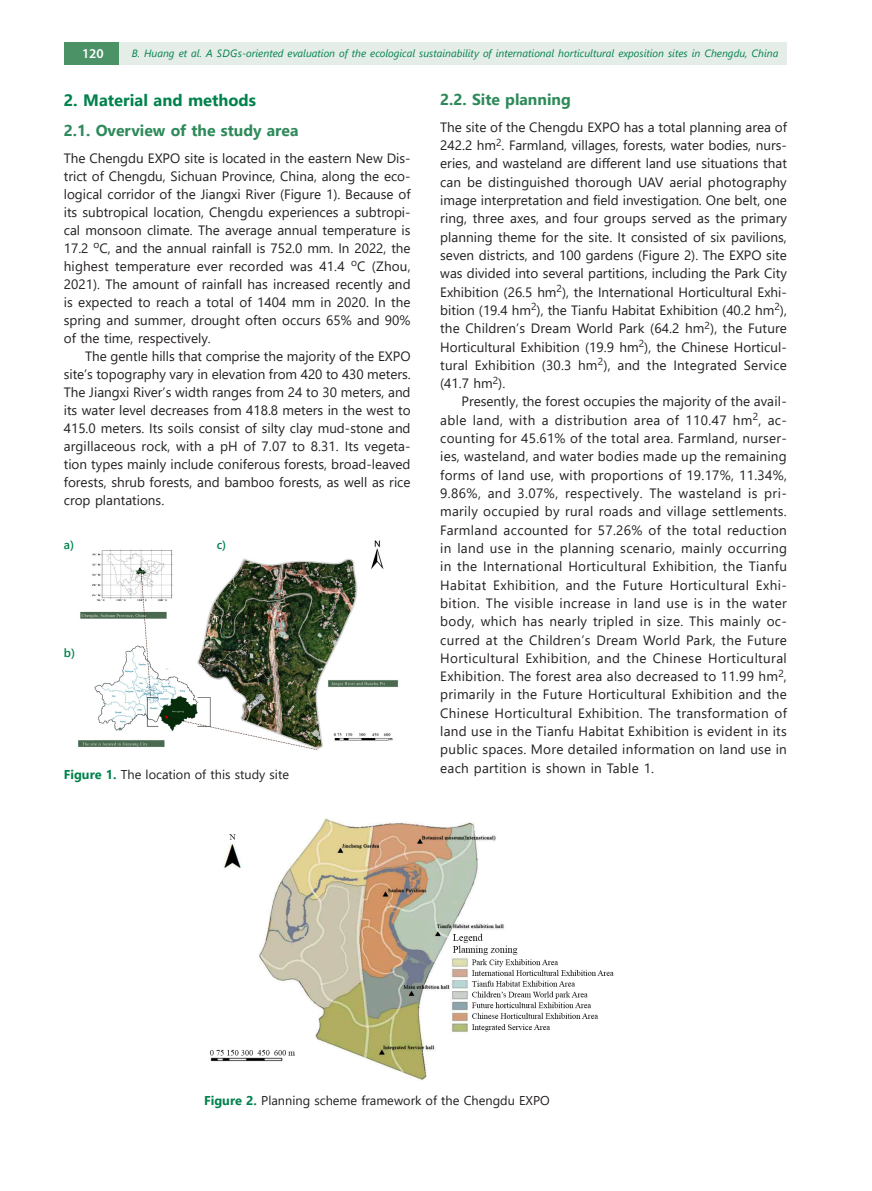
<style>
.page{position:relative;width:872px;height:1191px;background:#fff}
.page>*{position:absolute;margin:0;border:0;box-sizing:border-box;transform-origin:0 0}
.t1{font:700 16.5px "Segoe UI";color:#01824c}
.t2{font:700 15.75px "Segoe UI";color:#2e8a5a}
.t3{font:13.5px/18.3px "Segoe UI";letter-spacing:.005em;color:#231f20;text-align:justify}
.t4{font:600 13.5px "Myriad Pro";color:#fff}
.t5{font:12.75px "Segoe UI";color:#231f20}
.t6{font:600 12px "Segoe UI";color:#01824c}
.t7{font:italic 10.5px "Segoe UI";color:#01824c}
.s1{font-weight:700;color:#01824c}
</style>
<div class="page">
<div style="left:64px;top:43px;width:55px;height:22px;background:#4b9267"></div>
<div style="left:119px;top:43px;width:668px;height:22px;background:#e5ede8"></div>
<img style="left:78px;top:540px;width:321px;height:210px">
<img style="left:210px;top:818px;width:404px;height:262px">
<p class="t4" style="left:82px;top:45px;width:23px">120</p>
<p class="t7" style="left:132px;top:43px;width:648px">B. Huang et al. A SDGs-oriented evaluation of the ecological sustainability of international horticultural exposition sites in Chengdu, China</p>
<p class="t1" style="left:64px;top:84px;width:194px">2. Material and methods</p>
<p class="t2" style="left:64px;top:116px;width:236px">2.1. Overview of the study area</p>
<p class="t3" style="left:64px;top:148px;width:348px">The Chengdu EXPO site is located in the eastern New Dis&shy;trict of Chengdu, Sichuan Province, China, along the eco&shy;logical corridor of the Jiangxi River (Figure 1). Because of its subtropical location, Chengdu experiences a subtropi&shy;cal monsoon climate. The average annual temperature is 17.2 <sup>o</sup>C, and the annual rainfall is 752.0 mm. In 2022, the highest temperature ever recorded was 41.4 <sup>o</sup>C (Zhou, 2021). The amount of rainfall has increased recently and is expected to reach a total of 1404 mm in 2020. In the spring and summer, drought often occurs 65% and 90% of the time, respectively.</p>
<p class="t3" style="left:64px;top:346px;width:348px;text-indent:21px">The gentle hills that comprise the majority of the EXPO site’s topography vary in elevation from 420 to 430 meters.<br>The Jiangxi River’s width ranges from 24 to 30 meters, and its water level decreases from 418.8 meters in the west to 415.0 meters. Its soils consist of silty clay mud-stone and argillaceous rock, with a pH of 7.07 to 8.31. Its vegeta&shy;tion types mainly include coniferous forests, broad-leaved forests, shrub forests, and bamboo forests, as well as rice crop plantations.</p>
<p class="t2" style="left:440px;top:85px;width:132px">2.2. Site planning</p>
<p class="t3" style="left:440px;top:117px;width:348px">The site of the Chengdu EXPO has a total planning area of 242.2 hm<sup>2</sup>. Farmland, villages, forests, water bodies, nurs&shy;eries, and wasteland are different land use situations that can be distinguished thorough UAV aerial photography image interpretation and field investigation. One belt, one ring, three axes, and four groups served as the primary planning theme for the site. It consisted of six pavilions, seven districts, and 100 gardens (Figure 2). The EXPO site was divided into several partitions, including the Park City Exhibition (26.5 hm<sup>2</sup>), the International Horticultural Exhi&shy;bition (19.4 hm<sup>2</sup>), the Tianfu Habitat Exhibition (40.2 hm<sup>2</sup>), the Children’s Dream World Park (64.2 hm<sup>2</sup>), the Future Horticultural Exhibition (19.9 hm<sup>2</sup>), the Chinese Horticul&shy;tural Exhibition (30.3 hm<sup>2</sup>), and the Integrated Service (41.7 hm<sup>2</sup>).</p>
<p class="t3" style="left:440px;top:391px;width:348px;text-indent:21px">Presently, the forest occupies the majority of the avail&shy;able land, with a distribution area of 110.47 hm<sup>2</sup>, ac&shy;counting for 45.61% of the total area. Farmland, nurser&shy;ies, wasteland, and water bodies made up the remaining forms of land use, with proportions of 19.17%, 11.34%, 9.86%, and 3.07%, respectively. The wasteland is pri&shy;marily occupied by rural roads and village settlements.<br>Farmland accounted for 57.26% of the total reduction in land use in the planning scenario, mainly occurring in the International Horticultural Exhibition, the Tianfu Habitat Exhibition, and the Future Horticultural Exhi&shy;bition. The visible increase in land use is in the water body, which has nearly tripled in size. This mainly oc&shy;curred at the Children’s Dream World Park, the Future Horticultural Exhibition, and the Chinese Horticultural Exhibition. The forest area also decreased to 11.99 hm<sup>2</sup>, primarily in the Future Horticultural Exhibition and the Chinese Horticultural Exhibition. The transformation of land use in the Tianfu Habitat Exhibition is evident in its public spaces. More detailed information on land use in each partition is shown in Table 1.</p>
<p class="t6" style="left:64px;top:533px;width:12px">a)</p>
<p class="t6" style="left:217px;top:533px;width:11px">c)</p>
<p class="t6" style="left:64px;top:641px;width:13px">b)</p>
<p class="t5" style="left:64px;top:763px;width:227px"><span class="s1">Figure 1.</span> The location of this study site</p>
<p class="t5" style="left:204px;top:1088px;width:347px"><span class="s1">Figure 2.</span> Planning scheme framework of the Chengdu EXPO</p>
</div>
